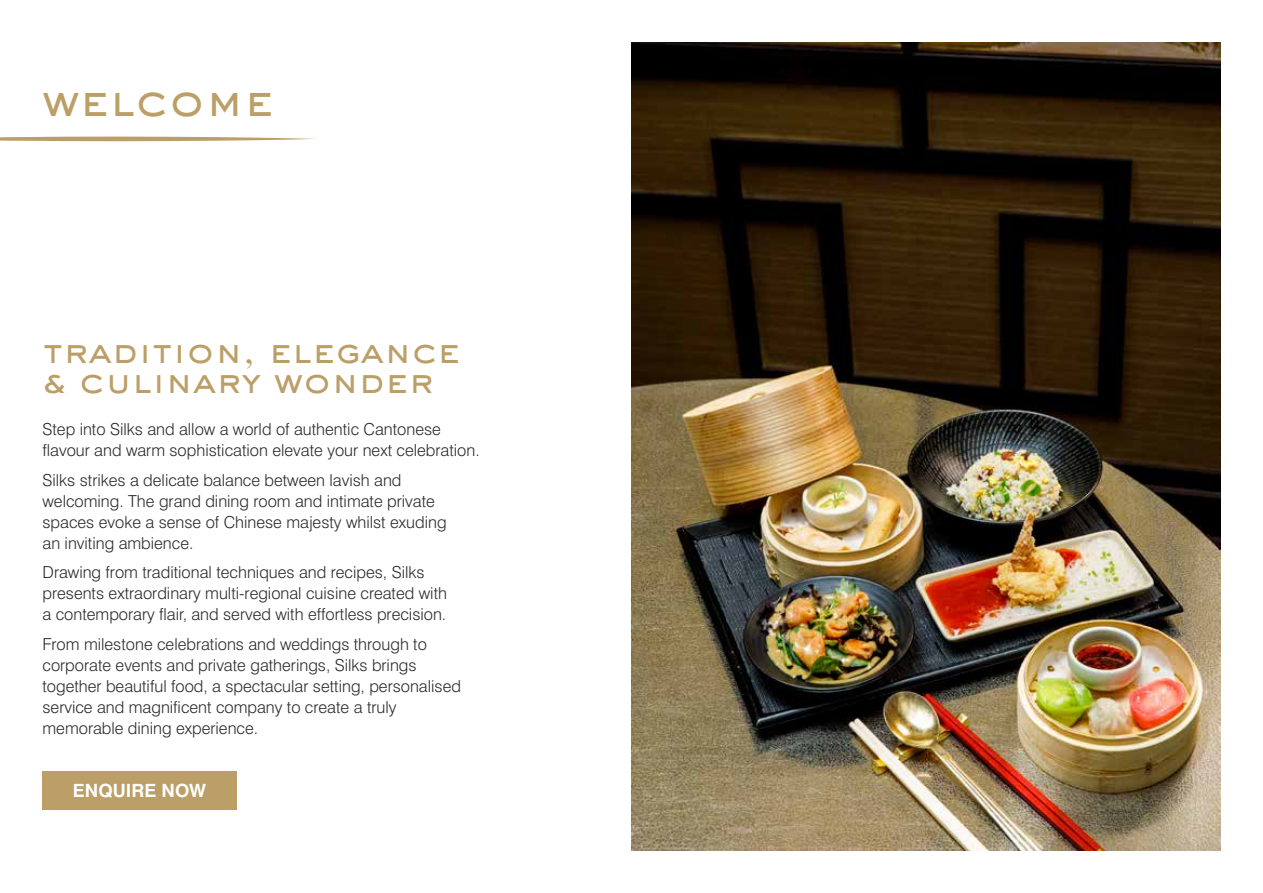
<style>
.page{position:relative;width:1263px;height:893px;background:#fff}
.page>*{position:absolute;margin:0;border:0;box-sizing:border-box;transform-origin:0 0}
.t1{font:500 44.4px "Crown Sackers Gothic";color:#bb9f67}
.t2{font:500 34.5px/30px "Crown Sackers Gothic";color:#bb9f67}
.t3{font:700 18.15px "Swiss 721 BT";color:#fff}
.t4{font:300 16.5px/21px "Swiss 721 BT";color:#292829}
</style>
<div class="page">
<div style="left:43px;top:771px;width:194px;height:38px;background:#bb9f67"></div>
<img style="left:631px;top:43px;width:589px;height:807px">
<svg style="left:0;top:136px;width:315px;height:5px"></svg>
<h1 class="t1" style="left:43px;top:80px;width:233px">welcome</h1>
<h2 class="t2" style="left:43px;top:338px;width:420px">TRADITION, ELEGANCE &amp; CULINARY WONDER</h2>
<p class="t4" style="left:43px;top:418px;width:439px">Step into Silks and allow a world of authentic Cantonese flavour and warm sophistication elevate your next celebration.</p>
<p class="t4" style="left:43px;top:469px;width:406px">Silks strikes a delicate balance between lavish and welcoming. The grand dining room and intimate private spaces evoke a sense of Chinese majesty whilst exuding an inviting ambience.</p>
<p class="t4" style="left:43px;top:561px;width:406px">Drawing from traditional techniques and recipes, Silks presents extraordinary multi-regional cuisine created with a contemporary flair, and served with effortless precision.</p>
<p class="t4" style="left:43px;top:633px;width:420px">From milestone celebrations and weddings through to corporate events and private gatherings, Silks brings together beautiful food, a spectacular setting, personalised service and magnificent company to create a truly memorable dining experience.</p>
<p class="t3" style="left:73px;top:780px;width:135px">ENQUIRE NOW</p>
</div>
